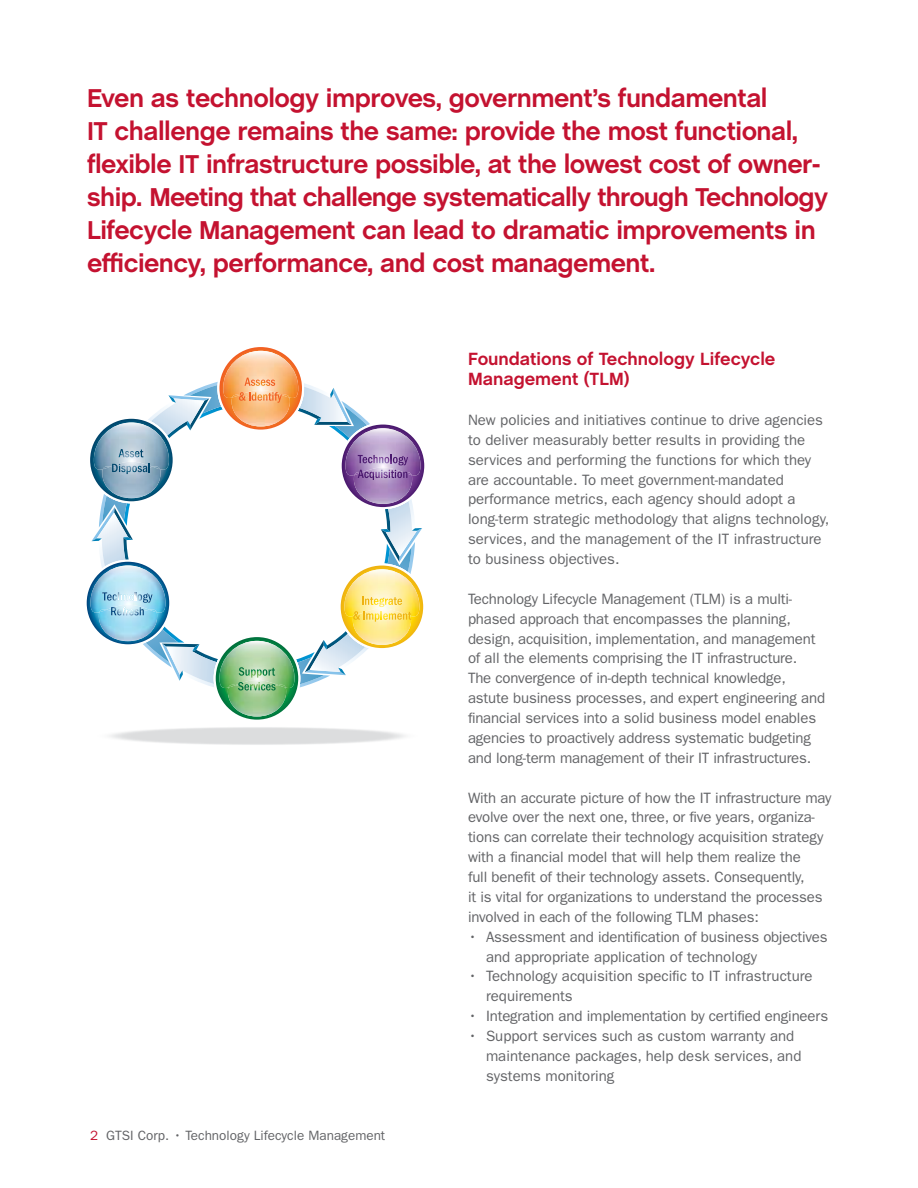
<style>
.page{position:relative;width:918px;height:1188px;background:#fff}
.page>*{position:absolute;margin:0;border:0;box-sizing:border-box;transform-origin:0 0}
.t1{font:700 26.25px/33px "Chalet";letter-spacing:-.02em;color:#c41230}
.t2{font:700 18px/19.8px "Chalet";color:#c41230}
.t3{font:15px/19.8px "Franklin Gothic";letter-spacing:-.01em;color:#636467}
.t4{font:13.5px "Franklin Gothic";color:#636467}
.s1{color:#c41230}
</style>
<div class="page">
<img style="left:87px;top:347px;width:337px;height:373px">
<p class="t1" style="left:87px;top:83px;width:743px">Even as technology improves, government’s fundamental<br>IT challenge remains the same: provide the most functional, flexible IT infrastructure possible, at the lowest cost of owner&shy;ship. Meeting that challenge systematically through Technology Lifecycle Management can lead to dramatic improvements in efficiency, performance, and cost management.</p>
<p class="t4" style="left:90px;top:1128px;width:297px"><span class="s1">2</span> GTSI Corp. • Technology Lifecycle Management</p>
<p class="t2" style="left:468px;top:350px;width:309px">Foundations of Technology Lifecycle<br>Management (TLM)</p>
<p class="t3" style="left:468px;top:410px;width:363px">New policies and initiatives continue to drive agencies to deliver measurably better results in providing the services and performing the functions for which they are accountable. To meet government-mandated performance metrics, each agency should adopt a long-term strategic methodology that aligns technology, services, and the management of the IT infrastructure to business objectives.</p>
<p class="t3" style="left:468px;top:589px;width:359px">Technology Lifecycle Management (TLM) is a multi&shy;phased approach that encompasses the planning, design, acquisition, implementation, and management of all the elements comprising the IT infrastructure.<br>The convergence of in-depth technical knowledge, astute business processes, and expert engineering and financial services into a solid business model enables agencies to proactively address systematic budgeting and long-term management of their IT infrastructures.</p>
<p class="t3" style="left:468px;top:788px;width:365px">With an accurate picture of how the IT infrastructure may evolve over the next one, three, or five years, organiza&shy;tions can correlate their technology acquisition strategy with a financial model that will help them realize the<br>full benefit of their technology assets. Consequently,<br>it is vital for organizations to understand the processes involved in each of the following TLM phases:</p>
<p class="t3" style="left:486px;top:927px;width:343px;text-indent:-18px">• Assessment and identification of business objectives and appropriate application of technology</p>
<p class="t3" style="left:486px;top:966px;width:328px;text-indent:-18px">• Technology acquisition specific to IT infrastructure requirements</p>
<p class="t3" style="left:468px;top:1006px;width:362px">• Integration and implementation by certified engineers</p>
<p class="t3" style="left:486px;top:1026px;width:317px;text-indent:-18px">• Support services such as custom warranty and maintenance packages, help desk services, and systems monitoring</p>
</div>
